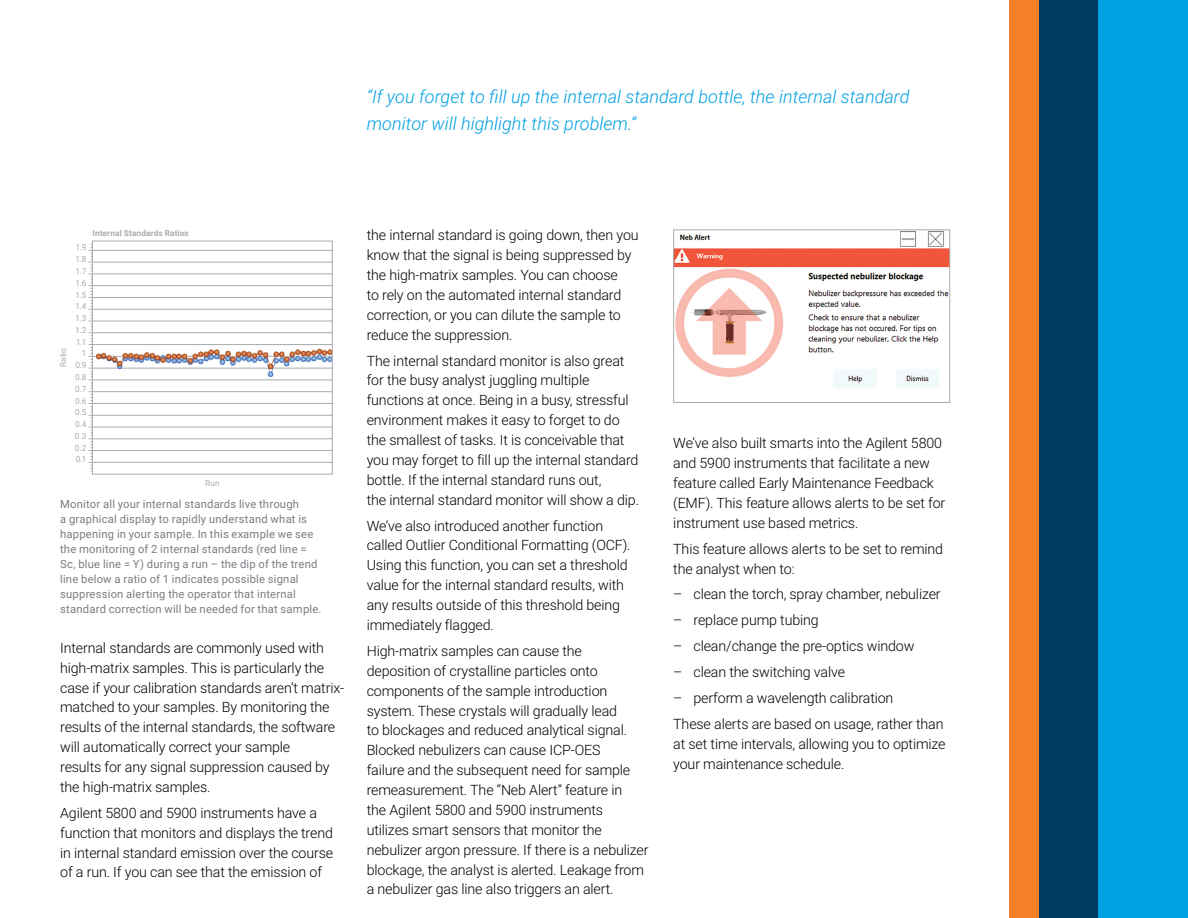
<style>
.page{position:relative;width:1188px;height:918px;background:#fff}
.page>*{position:absolute;margin:0;border:0;box-sizing:border-box;transform-origin:0 0}
.t1{font:italic 300 18px/27px "Roboto";color:#00a1e4}
.t2{font:300 14.25px/20px "Roboto";letter-spacing:-.01em;color:#000}
.t3{font:11.25px/15px "Roboto";letter-spacing:.02em;color:#797d82}
.t4{font:8.25px/11.9px "Roboto";letter-spacing:.015em;color:#a9abac;text-align:right}
.t5{font:700 8.25px "Roboto";letter-spacing:.015em;color:#a9abac}
</style>
<div class="page">
<div style="left:1039px;top:0;width:60px;height:918px;background:#003b64"></div>
<div style="left:1099px;top:0;width:89px;height:918px;background:#00a1e4"></div>
<div style="left:1009px;top:0;width:30px;height:918px;background:#f57e29"></div>
<hr style="left:89px;top:250px;width:243px;height:1px;background:#a8aaad">
<hr style="left:89px;top:262px;width:243px;height:1px;background:#a8aaad">
<hr style="left:89px;top:274px;width:243px;height:1px;background:#a8aaad">
<hr style="left:89px;top:285px;width:243px;height:1px;background:#a8aaad">
<hr style="left:89px;top:297px;width:243px;height:1px;background:#a8aaad">
<hr style="left:89px;top:309px;width:243px;height:1px;background:#a8aaad">
<hr style="left:89px;top:321px;width:243px;height:1px;background:#a8aaad">
<hr style="left:89px;top:333px;width:243px;height:1px;background:#a8aaad">
<hr style="left:89px;top:344px;width:243px;height:1px;background:#a8aaad">
<hr style="left:89px;top:356px;width:243px;height:1px;background:#a8aaad">
<hr style="left:89px;top:368px;width:243px;height:1px;background:#a8aaad">
<hr style="left:89px;top:380px;width:243px;height:1px;background:#a8aaad">
<hr style="left:89px;top:391px;width:243px;height:1px;background:#a8aaad">
<hr style="left:89px;top:403px;width:243px;height:1px;background:#a8aaad">
<hr style="left:89px;top:415px;width:243px;height:1px;background:#a8aaad">
<hr style="left:89px;top:427px;width:243px;height:1px;background:#a8aaad">
<hr style="left:89px;top:439px;width:243px;height:1px;background:#a8aaad">
<hr style="left:89px;top:450px;width:243px;height:1px;background:#a8aaad">
<hr style="left:89px;top:462px;width:243px;height:1px;background:#a8aaad">
<svg style="left:91px;top:244px;width:1px;height:228px"></svg>
<div style="left:92px;top:241px;width:241px;height:234px;border:1px solid #a8aaad"></div>
<img style="left:93px;top:346px;width:240px;height:34px">
<img style="left:675px;top:232px;width:273px;height:156px">
<div style="left:673px;top:230px;width:277px;height:173px;border:1px solid #a9abac"></div>
<p class="t1" style="left:367px;top:82px;width:544px">“If you forget to fill up the internal standard bottle, the internal standard monitor will highlight this problem.”</p>
<p class="t5" style="left:92px;top:227px;width:98px">Internal Standards Ratios</p>
<p class="t4" style="left:57px;top:367px;width:21px;rotate:-90deg">Ratio</p>
<p class="t4" style="left:76px;top:241px;width:12px">1.9</p>
<p class="t4" style="left:75px;top:253px;width:13px">1.8<br>1.7<br>1.6<br>1.5<br>1.4<br>1.3<br>1.2<br>1.1<br>1<br>0.9<br>0.8<br>0.7<br>0.6<br>0.5<br>0.4<br>0.3<br>0.2<br>0.1</p>
<p class="t4" style="left:205px;top:477px;width:16px">Run</p>
<p class="t3" style="left:60px;top:497px;width:263px">Monitor all your internal standards live through<br>a graphical display to rapidly understand what is happening in your sample. In this example we see the monitoring of 2 internal standards (red line = Sc, blue line = Y) during a run – the dip of the trend line below a ratio of 1 indicates possible signal suppression alerting the operator that internal standard correction will be needed for that sample.</p>
<p class="t2" style="left:60px;top:637px;width:286px">Internal standards are commonly used with high-matrix samples. This is particularly the case if your calibration standards aren’t matrix&shy;matched to your samples. By monitoring the results of the internal standards, the software will automatically correct your sample<br>results for any signal suppression caused by the high-matrix samples.</p>
<p class="t2" style="left:60px;top:802px;width:274px">Agilent 5800 and 5900 instruments have a function that monitors and displays the trend in internal standard emission over the course of a run. If you can see that the emission of</p>
<p class="t2" style="left:367px;top:225px;width:273px">the internal standard is going down, then you know that the signal is being suppressed by the high-matrix samples. You can choose<br>to rely on the automated internal standard correction, or you can dilute the sample to reduce the suppression.</p>
<p class="t2" style="left:367px;top:350px;width:274px">The internal standard monitor is also great for the busy analyst juggling multiple functions at once. Being in a busy, stressful environment makes it easy to forget to do the smallest of tasks. It is conceivable that you may forget to fill up the internal standard bottle. If the internal standard runs out,<br>the internal standard monitor will show a dip.</p>
<p class="t2" style="left:367px;top:515px;width:266px">We’ve also introduced another function called Outlier Conditional Formatting (OCF).<br>Using this function, you can set a threshold value for the internal standard results, with any results outside of this threshold being immediately flagged.</p>
<p class="t2" style="left:367px;top:640px;width:283px">High-matrix samples can cause the deposition of crystalline particles onto components of the sample introduction system. These crystals will gradually lead<br>to blockages and reduced analytical signal.<br>Blocked nebulizers can cause ICP-OES<br>failure and the subsequent need for sample remeasurement. The “Neb Alert” feature in<br>the Agilent 5800 and 5900 instruments utilizes smart sensors that monitor the nebulizer argon pressure. If there is a nebulizer blockage, the analyst is alerted. Leakage from a nebulizer gas line also triggers an alert.</p>
<p class="t2" style="left:673px;top:433px;width:274px">We’ve also built smarts into the Agilent 5800 and 5900 instruments that facilitate a new feature called Early Maintenance Feedback (EMF). This feature allows alerts to be set for instrument use based metrics.</p>
<p class="t2" style="left:673px;top:538px;width:271px">This feature allows alerts to be set to remind the analyst when to:</p>
<p class="t2" style="left:673px;top:584px;width:269px">– clean the torch, spray chamber, nebulizer</p>
<p class="t2" style="left:673px;top:610px;width:147px">– replace pump tubing</p>
<p class="t2" style="left:673px;top:636px;width:243px">– clean/change the pre-optics window</p>
<p class="t2" style="left:673px;top:661px;width:173px">– clean the switching valve</p>
<p class="t2" style="left:673px;top:684px;width:272px;line-height:26px">– perform a wavelength calibration<br>These alerts are based on usage, rather than</p>
<p class="t2" style="left:673px;top:733px;width:274px">at set time intervals, allowing you to optimize your maintenance schedule.</p>
</div>
